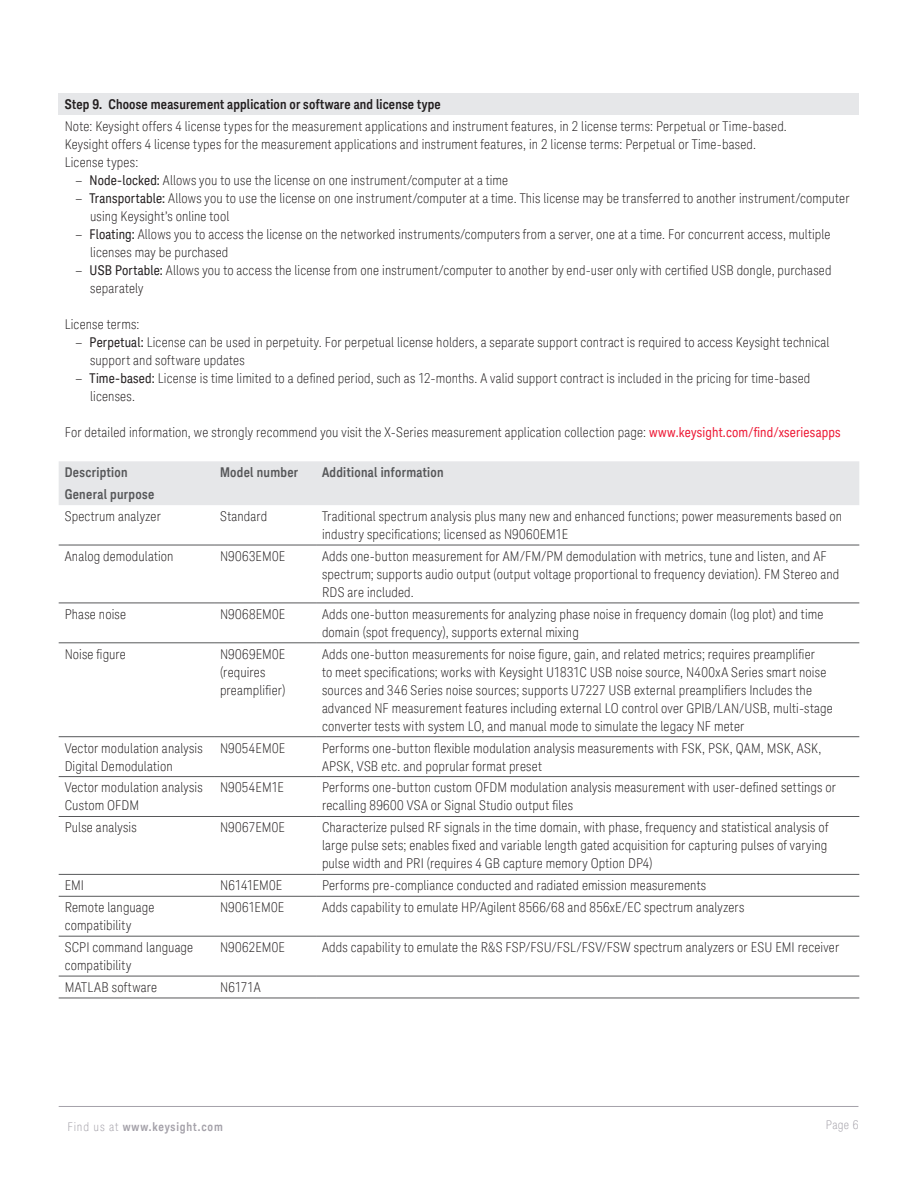
<style>
.page{position:relative;width:918px;height:1188px;background:#fff}
.page>*{position:absolute;margin:0;border:0;box-sizing:border-box;transform-origin:0 0}
.K_Table_Text{font:300 condensed 13.5px/18px "Keysight Sans";letter-spacing:.015em;color:#231f20}
.K_Table_Heading_1{font:700 13.5px "Keysight Sans Condensed";letter-spacing:.01em;color:#231f20}
.K_Table_Heading_2{font:700 13.5px "Keysight Sans Condensed";letter-spacing:.02em;color:#57585a}
.t1{font:700 12px "Keysight Sans Condensed";letter-spacing:.07em;color:#a4a1a9}
.t2{font:300 condensed 12px "Keysight Sans";color:#a4a1a9}
.s1{font-stretch:normal}
.s2{font-family:"Keysight Sans Condensed";font-weight:400;font-stretch:normal}
.s3{font-family:"Keysight Sans Condensed";font-weight:400;font-stretch:normal;color:#ed1a36}
.s4{font-family:"Keysight Sans";font-weight:300;font-stretch:condensed}
</style>
<div class="page">
<hr style="left:59px;top:1106px;width:799px;height:1px;background:#a4a1a9">
<div style="left:59px;top:94px;width:800px;height:21px;background:#e6e7e9"></div>
<div style="left:59px;top:461px;width:800px;height:44px;background:#e6e7e9"></div>
<hr style="left:59px;top:545px;width:155px;height:1px;background:#57585a">
<hr style="left:214px;top:545px;width:102px;height:1px;background:#57585a">
<hr style="left:316px;top:545px;width:543px;height:1px;background:#57585a">
<hr style="left:59px;top:603px;width:155px;height:1px;background:#57585a">
<hr style="left:214px;top:603px;width:102px;height:1px;background:#57585a">
<hr style="left:316px;top:603px;width:543px;height:1px;background:#57585a">
<hr style="left:59px;top:642px;width:155px;height:1px;background:#57585a">
<hr style="left:214px;top:642px;width:102px;height:1px;background:#57585a">
<hr style="left:316px;top:642px;width:543px;height:1px;background:#57585a">
<hr style="left:59px;top:736px;width:155px;height:1px;background:#57585a">
<hr style="left:214px;top:736px;width:102px;height:1px;background:#57585a">
<hr style="left:316px;top:736px;width:543px;height:1px;background:#57585a">
<hr style="left:59px;top:776px;width:155px;height:1px;background:#57585a">
<hr style="left:214px;top:776px;width:102px;height:1px;background:#57585a">
<hr style="left:316px;top:776px;width:543px;height:1px;background:#57585a">
<hr style="left:59px;top:816px;width:155px;height:1px;background:#57585a">
<hr style="left:214px;top:816px;width:102px;height:1px;background:#57585a">
<hr style="left:316px;top:816px;width:543px;height:1px;background:#57585a">
<hr style="left:59px;top:874px;width:155px;height:1px;background:#57585a">
<hr style="left:214px;top:874px;width:102px;height:1px;background:#57585a">
<hr style="left:316px;top:874px;width:543px;height:1px;background:#57585a">
<hr style="left:59px;top:896px;width:155px;height:1px;background:#57585a">
<hr style="left:214px;top:896px;width:102px;height:1px;background:#57585a">
<hr style="left:316px;top:896px;width:543px;height:1px;background:#57585a">
<hr style="left:59px;top:936px;width:155px;height:1px;background:#57585a">
<hr style="left:214px;top:936px;width:102px;height:1px;background:#57585a">
<hr style="left:316px;top:936px;width:543px;height:1px;background:#57585a">
<hr style="left:59px;top:976px;width:155px;height:1px;background:#57585a">
<hr style="left:214px;top:976px;width:102px;height:1px;background:#57585a">
<hr style="left:316px;top:976px;width:543px;height:1px;background:#57585a">
<hr style="left:59px;top:998px;width:155px;height:1px;background:#57585a">
<hr style="left:214px;top:998px;width:102px;height:1px;background:#57585a">
<hr style="left:316px;top:998px;width:543px;height:1px;background:#57585a">
<p class="K_Table_Heading_1" style="left:65px;top:97px;width:378px">Step 9. Choose measurement application or software and license type</p>
<p class="K_Table_Text" style="left:65px;top:118px;width:724px">Note: Keysight offers 4 license types for the measurement applications and instrument features, in 2 license terms: Perpetual or Time-based.</p>
<p class="K_Table_Text" style="left:65px;top:136px;width:693px">Keysight offers 4 license types for the measurement applications and instrument features, in 2 license terms: Perpetual or Time-based.</p>
<p class="K_Table_Text" style="left:65px;top:154px;width:75px">License types:</p>
<p class="K_Table_Text" style="left:75px;top:172px;width:435px"><span class="s1">–</span> <span class="s2">Node-locked:</span> Allows you to use the license on one instrument/computer at a time</p>
<p class="K_Table_Text" style="left:90px;top:190px;width:761px;text-indent:-15px"><span class="s1">–</span> <span class="s2">Transportable:</span> Allows you to use the license on one instrument/computer at a time. This license may be transferred to another instrument/computer using Keysight’s online tool</p>
<p class="K_Table_Text" style="left:90px;top:226px;width:742px;text-indent:-15px"><span class="s1">–</span> <span class="s2">Floating:</span> Allows you to access the license on the networked instruments/computers from a server, one at a time. For concurrent access, multiple licenses may be purchased</p>
<p class="K_Table_Text" style="left:90px;top:262px;width:743px;text-indent:-15px"><span class="s1">–</span> <span class="s2">USB Portable:</span> Allows you to access the license from one instrument/computer to another by end-user only with certified USB dongle, purchased separately</p>
<p class="K_Table_Text" style="left:65px;top:316px;width:76px">License terms:</p>
<p class="K_Table_Text" style="left:90px;top:334px;width:741px;text-indent:-15px"><span class="s1">–</span> <span class="s2">Perpetual:</span> License can be used in perpetuity. For perpetual license holders, a separate support contract is required to access Keysight technical support and software updates</p>
<p class="K_Table_Text" style="left:90px;top:370px;width:722px;text-indent:-15px"><span class="s1">–</span> <span class="s2">Time-based:</span> License is time limited to a defined period, such as 12-months. A valid support contract is included in the pricing for time-based licenses.</p>
<p class="K_Table_Text" style="left:65px;top:424px;width:778px">For detailed information, we strongly recommend you visit the X-Series measurement application collection page: <span class="s3">www.keysight.com/find/xseriesapps</span></p>
<p class="K_Table_Heading_2" style="left:65px;top:464px;width:64px">Description</p>
<p class="K_Table_Heading_2" style="left:220px;top:464px;width:80px">Model number</p>
<p class="K_Table_Heading_2" style="left:322px;top:464px;width:123px">Additional information</p>
<p class="K_Table_Heading_2" style="left:65px;top:486px;width:91px">General purpose</p>
<p class="K_Table_Text" style="left:65px;top:507px;width:98px">Spectrum analyzer</p>
<p class="K_Table_Text" style="left:220px;top:507px;width:49px">Standard</p>
<p class="K_Table_Text" style="left:322px;top:507px;width:522px">Traditional spectrum analysis plus many new and enhanced functions; power measurements based on industry specifications; licensed as N9060EM1E</p>
<p class="K_Table_Text" style="left:65px;top:547px;width:110px">Analog demodulation</p>
<p class="K_Table_Text" style="left:220px;top:547px;width:67px">N9063EM0E</p>
<p class="K_Table_Text" style="left:322px;top:547px;width:519px">Adds one-button measurement for AM/FM/PM demodulation with metrics, tune and listen, and AF spectrum; supports audio output (output voltage proportional to frequency deviation). FM Stereo and<br>RDS are included.</p>
<p class="K_Table_Text" style="left:65px;top:605px;width:63px">Phase noise</p>
<p class="K_Table_Text" style="left:220px;top:605px;width:67px">N9068EM0E</p>
<p class="K_Table_Text" style="left:322px;top:605px;width:503px">Adds one-button measurements for analyzing phase noise in frequency domain (log plot) and time domain (spot frequency), supports external mixing</p>
<p class="K_Table_Text" style="left:65px;top:645px;width:63px">Noise figure</p>
<p class="K_Table_Text" style="left:220px;top:645px;width:67px">N9069EM0E (requires preamplifier)</p>
<p class="K_Table_Text" style="left:322px;top:645px;width:512px">Adds one-button measurements for noise figure, gain, and related metrics; requires preamplifier<br>to meet specifications; works with Keysight U1831C USB noise source, N400xA Series smart noise sources and 346 Series noise sources; supports U7227 USB external preamplifiers Includes the advanced NF measurement features including external LO control over GPIB/LAN/USB, multi-stage converter tests with system LO, and manual mode to simulate the legacy NF meter</p>
<p class="K_Table_Text" style="left:65px;top:739px;width:140px">Vector modulation analysis<br>Digital Demodulation</p>
<p class="K_Table_Text" style="left:220px;top:739px;width:67px">N9054EM0E</p>
<p class="K_Table_Text" style="left:322px;top:739px;width:501px">Performs one-button flexible modulation analysis measurements with FSK, PSK, QAM, MSK, ASK,<br>APSK, VSB etc. and poprular format preset</p>
<p class="K_Table_Text" style="left:65px;top:779px;width:140px">Vector modulation analysis<br>Custom OFDM</p>
<p class="K_Table_Text" style="left:220px;top:779px;width:65px">N9054EM1E</p>
<p class="K_Table_Text" style="left:322px;top:779px;width:515px">Performs one-button custom OFDM modulation analysis measurement with user-defined settings or recalling 89600 VSA or Signal Studio output files</p>
<p class="K_Table_Text" style="left:65px;top:819px;width:74px">Pulse analysis</p>
<p class="K_Table_Text" style="left:220px;top:819px;width:66px">N9067EM0E</p>
<p class="K_Table_Text" style="left:322px;top:819px;width:508px;text-align:justify">Characterize pulsed RF signals in the time domain, with phase, frequency and statistical analysis of large pulse sets; enables fixed and variable length gated acquisition for capturing pulses of varying pulse width and PRI (requires 4 GB capture memory Option DP4)</p>
<p class="K_Table_Text" style="left:65px;top:877px;width:21px">EMI</p>
<p class="K_Table_Text" style="left:220px;top:877px;width:64px">N6141EM0E</p>
<p class="K_Table_Text" style="left:322px;top:877px;width:386px">Performs pre-compliance conducted and radiated emission measurements</p>
<p class="K_Table_Text" style="left:65px;top:898px;width:91px">Remote language compatibility</p>
<p class="K_Table_Text" style="left:220px;top:898px;width:66px">N9061EM0E</p>
<p class="K_Table_Text" style="left:322px;top:898px;width:424px">Adds capability to emulate HP/Agilent 8566/68 and 856xE/EC spectrum analyzers</p>
<p class="K_Table_Text" style="left:65px;top:938px;width:130px">SCPI command language compatibility</p>
<p class="K_Table_Text" style="left:220px;top:938px;width:67px">N9062EM0E</p>
<p class="K_Table_Text" style="left:322px;top:938px;width:519px">Adds capability to emulate the R&amp;S FSP/FSU/FSL/FSV/FSW spectrum analyzers or ESU EMI receiver</p>
<p class="K_Table_Text" style="left:65px;top:978px;width:94px">MATLAB software</p>
<p class="K_Table_Text" style="left:220px;top:978px;width:42px">N6171A</p>
<p class="t1" style="left:67px;top:1119px;width:157px"><span class="s4">Find us at</span> www.keysight.com</p>
<p class="t2" style="left:826px;top:1117px;width:34px">Page 6</p>
</div>
